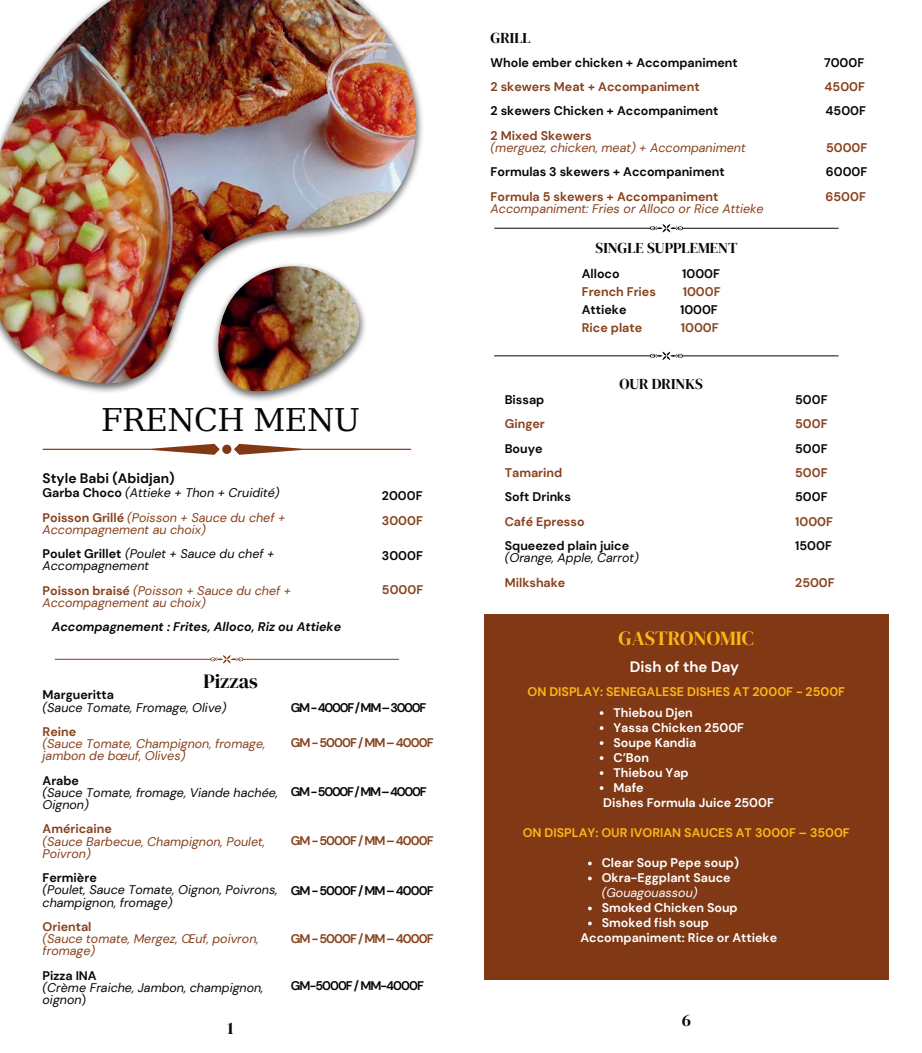
<style>
.page{position:relative;width:922px;height:1053px;background:#fff}
.page>*{position:absolute;margin:0;border:0;box-sizing:border-box;transform-origin:0 0}
.t1{font:31.25px "DejaVu Serif";letter-spacing:-.02em;color:#080704}
.t2{font:20px "DM Serif Display";color:#fcb715}
.t3{font:20px "DM Serif Display";color:#080704}
.t4{font:17.5px "DM Serif Display";color:#080704}
.t5{font:15px "DM Serif Display";color:#080704}
.t6{font:700 15px "DM Sans";color:#fff}
.t7{font:700 13.75px "DM Sans";color:#080704}
.t8{font:italic 12.5px/12.1px "DM Sans";color:#88411d}
.t9{font:italic 12.5px/12.1px "DM Sans";color:#080704}
.t10{font:700 12.5px "DM Sans";color:#080704}
.t11{font:700 12.5px "DM Sans";color:#88411d}
.t12{font:700 12.5px/15px "DM Sans";color:#fff}
.t13{font:700 12.5px "DM Sans";color:#fcb715}
.t14{font:700 12.5px "DM Sans";letter-spacing:-.075em;color:#88411d}
.t15{font:italic 700 12.5px "DM Sans";color:#080704}
.t16{font:700 12.5px "DM Sans";letter-spacing:-.1em;color:#080704}
.t17{font:700 12.5px "DM Sans";letter-spacing:-.075em;color:#080704}
.t18{font:italic 12.5px "DM Sans";color:#fff}
.s1{font-weight:700;font-style:normal}
.s2{font-weight:700;font-style:normal;color:#88411d}
.s3{color:#88411d}
.s4{font-weight:700;font-style:normal;color:#080704}
.s5{color:#080704}
.s6{font-style:normal}
</style>
<div class="page">
<img style="left:0;top:0;width:421px;height:391px">
<svg style="left:43px;top:444px;width:368px;height:11px"></svg>
<svg style="left:55px;top:655px;width:344px;height:8px"></svg>
<svg style="left:494px;top:352px;width:344px;height:8px"></svg>
<div style="left:484px;top:614px;width:404px;height:366px;background:#803815"></div>
<svg style="left:599px;top:711px;width:4px;height:4px"></svg>
<svg style="left:599px;top:726px;width:4px;height:4px"></svg>
<svg style="left:599px;top:741px;width:4px;height:4px"></svg>
<svg style="left:599px;top:756px;width:4px;height:4px"></svg>
<svg style="left:599px;top:771px;width:4px;height:4px"></svg>
<svg style="left:599px;top:786px;width:4px;height:4px"></svg>
<svg style="left:494px;top:224px;width:344px;height:8px"></svg>
<h1 class="t1" style="left:101px;top:396px;width:260px">FRENCH MENU</h1>
<p class="t7" style="left:43px;top:469px;width:133px">Style Babi (Abidjan)</p>
<p class="t9" style="left:43px;top:481px;width:244px;line-height:24.4px"><span class="s1">Garba Choco</span> (Attieke + Thon + Cruidité)<br><span class="s2">Poisson Grillé</span> <span class="s3">(Poisson + Sauce du chef +</span></p>
<p class="t8" style="left:43px;top:517px;width:233px;line-height:24.4px">Accompagnement au choix)<br><span class="s4">Poulet Grillet</span> <span class="s5">(Poulet + Sauce du chef +</span></p>
<p class="t8" style="left:43px;top:554px;width:250px;line-height:24.4px"><span class="s5">Accompagnement<br></span><span class="s1">Poisson braisé</span> (Poisson + Sauce du chef +</p>
<p class="t8" style="left:43px;top:596px;width:165px">Accompagnement au choix)</p>
<p class="t15" style="left:52px;top:619px;width:291px">Accompagnement : Frites, Alloco, Riz ou Attieke</p>
<h2 class="t3" style="left:203px;top:669px;width:56px">Pizzas</h2>
<p class="t10" style="left:382px;top:488px;width:42px">2000F</p>
<p class="t11" style="left:382px;top:512px;width:42px">3000F</p>
<p class="t10" style="left:382px;top:548px;width:42px">3000F</p>
<p class="t11" style="left:382px;top:582px;width:43px">5000F</p>
<p class="t10" style="left:43px;top:687px;width:73px">Margueritta</p>
<p class="t9" style="left:43px;top:701px;width:185px">(Sauce Tomate, Fromage, Olive)</p>
<p class="t11" style="left:43px;top:724px;width:35px">Reine</p>
<p class="t8" style="left:43px;top:738px;width:224px">(Sauce Tomate, Champignon, fromage, jambon de bœuf, Olives)</p>
<p class="t10" style="left:43px;top:772px;width:38px">Arabe</p>
<p class="t9" style="left:43px;top:786px;width:237px">(Sauce Tomate, fromage, Viande hachée,<br>Oignon)</p>
<p class="t11" style="left:43px;top:821px;width:71px">Américaine</p>
<p class="t8" style="left:43px;top:835px;width:224px">(Sauce Barbecue, Champignon, Poulet,<br>Poivron)</p>
<p class="t10" style="left:43px;top:870px;width:56px">Fermière</p>
<p class="t9" style="left:43px;top:884px;width:237px">(Poulet, Sauce Tomate, Oignon, Poivrons, champignon, fromage)</p>
<p class="t11" style="left:43px;top:919px;width:50px">Oriental</p>
<p class="t8" style="left:43px;top:932px;width:217px">(Sauce tomate, Mergez, Œuf, poivron, fromage)</p>
<p class="t10" style="left:43px;top:967px;width:56px">Pizza INA</p>
<p class="t9" style="left:43px;top:981px;width:222px">(Crème Fraiche, Jambon, champignon, oignon<span class="s6">)</span></p>
<h3 class="t4" style="left:227px;top:1018px;width:8px">1</h3>
<p class="t16" style="left:291px;top:700px;width:137px">GM - 4000F / MM – 3000F</p>
<p class="t14" style="left:291px;top:734px;width:144px">GM - 5000F / MM – 4000F</p>
<p class="t16" style="left:291px;top:784px;width:137px">GM - 5000F / MM – 4000F</p>
<p class="t14" style="left:291px;top:833px;width:144px">GM - 5000F / MM – 4000F</p>
<p class="t17" style="left:291px;top:882px;width:144px">GM - 5000F / MM – 4000F</p>
<p class="t14" style="left:291px;top:931px;width:144px">GM - 5000F / MM – 4000F</p>
<p class="t17" style="left:291px;top:978px;width:134px">GM-5000F / MM-4000F</p>
<p class="t5" style="left:490px;top:29px;width:41px">GRILL</p>
<p class="t10" style="left:490px;top:54px;width:248px">Whole ember chicken + Accompaniment</p>
<p class="t10" style="left:823px;top:54px;width:42px">7000F</p>
<p class="t11" style="left:490px;top:79px;width:210px">2 skewers Meat + Accompaniment</p>
<p class="t11" style="left:824px;top:79px;width:42px">4500F</p>
<p class="t10" style="left:490px;top:103px;width:229px">2 skewers Chicken + Accompaniment</p>
<p class="t10" style="left:825px;top:103px;width:42px">4500F</p>
<p class="t11" style="left:490px;top:128px;width:103px">2 Mixed Skewers</p>
<p class="t8" style="left:490px;top:141px;width:256px">(merguez, chicken, meat) + Accompaniment</p>
<p class="t11" style="left:826px;top:140px;width:43px">5000F</p>
<p class="t10" style="left:490px;top:164px;width:235px">Formulas 3 skewers + Accompaniment</p>
<p class="t10" style="left:825px;top:164px;width:43px">6000F</p>
<p class="t11" style="left:490px;top:188px;width:229px">Formula 5 skewers + Accompaniment</p>
<p class="t11" style="left:825px;top:188px;width:42px">6500F</p>
<p class="t5" style="left:595px;top:240px;width:143px">SINGLE SUPPLEMENT</p>
<p class="t8" style="left:490px;top:202px;width:274px">Accompaniment: Fries or Alloco or Rice Attieke</p>
<p class="t10" style="left:581px;top:266px;width:39px">Alloco</p>
<p class="t10" style="left:682px;top:266px;width:39px">1000F</p>
<p class="t11" style="left:581px;top:284px;width:76px">French Fries</p>
<p class="t11" style="left:682px;top:284px;width:39px">1000F</p>
<p class="t10" style="left:581px;top:301px;width:46px">Attieke</p>
<p class="t10" style="left:680px;top:301px;width:39px">1000F</p>
<p class="t11" style="left:581px;top:319px;width:62px">Rice plate</p>
<p class="t11" style="left:680px;top:319px;width:39px">1000F</p>
<p class="t5" style="left:619px;top:375px;width:85px">OUR DRINKS</p>
<p class="t10" style="left:504px;top:392px;width:41px">Bissap</p>
<p class="t11" style="left:504px;top:416px;width:42px">Ginger</p>
<p class="t10" style="left:504px;top:440px;width:39px">Bouye</p>
<p class="t11" style="left:504px;top:465px;width:59px">Tamarind</p>
<p class="t10" style="left:504px;top:489px;width:68px">Soft Drinks</p>
<p class="t11" style="left:504px;top:513px;width:81px">Café Epresso</p>
<p class="t10" style="left:504px;top:538px;width:126px">Squeezed plain juice</p>
<p class="t9" style="left:504px;top:552px;width:135px">(Orange, Apple, Carrot)</p>
<p class="t11" style="left:504px;top:574px;width:62px">Milkshake</p>
<p class="t10" style="left:795px;top:392px;width:34px">500F</p>
<p class="t11" style="left:795px;top:416px;width:34px">500F</p>
<p class="t10" style="left:795px;top:440px;width:34px">500F</p>
<p class="t11" style="left:795px;top:465px;width:34px">500F</p>
<p class="t10" style="left:795px;top:489px;width:34px">500F</p>
<p class="t11" style="left:795px;top:513px;width:39px">1000F</p>
<p class="t10" style="left:795px;top:538px;width:38px">1500F</p>
<p class="t11" style="left:795px;top:574px;width:41px">2500F</p>
<h2 class="t2" style="left:618px;top:626px;width:137px">GASTRONOMIC</h2>
<p class="t6" style="left:629px;top:657px;width:111px">Dish of the Day</p>
<p class="t13" style="left:527px;top:683px;width:319px">ON DISPLAY: SENEGALESE DISHES AT 2000F - 2500F</p>
<p class="t12" style="left:613px;top:705px;width:81px">Thiebou Djen</p>
<p class="t12" style="left:613px;top:720px;width:132px">Yassa Chicken 2500F</p>
<p class="t12" style="left:613px;top:735px;width:84px">Soupe Kandia</p>
<p class="t12" style="left:613px;top:750px;width:37px">C’Bon</p>
<p class="t12" style="left:613px;top:765px;width:77px">Thiebou Yap</p>
<p class="t12" style="left:613px;top:780px;width:32px">Mafe</p>
<p class="t12" style="left:603px;top:795px;width:172px">Dishes Formula Juice 2500F</p>
<p class="t13" style="left:522px;top:825px;width:328px">ON DISPLAY: OUR IVORIAN SAUCES AT 3000F – 3500F</p>
<p class="t12" style="left:601px;top:855px;width:139px">Clear Soup Pepe soup)<br>Okra-Eggplant Sauce</p>
<p class="t18" style="left:601px;top:885px;width:97px">(Gouagouassou)</p>
<p class="t12" style="left:601px;top:900px;width:137px">Smoked Chicken Soup</p>
<p class="t12" style="left:601px;top:915px;width:109px">Smoked fish soup</p>
<p class="t12" style="left:580px;top:930px;width:198px">Accompaniment: Rice or Attieke</p>
<h3 class="t4" style="left:681px;top:1010px;width:11px">6</h3>
</div>
